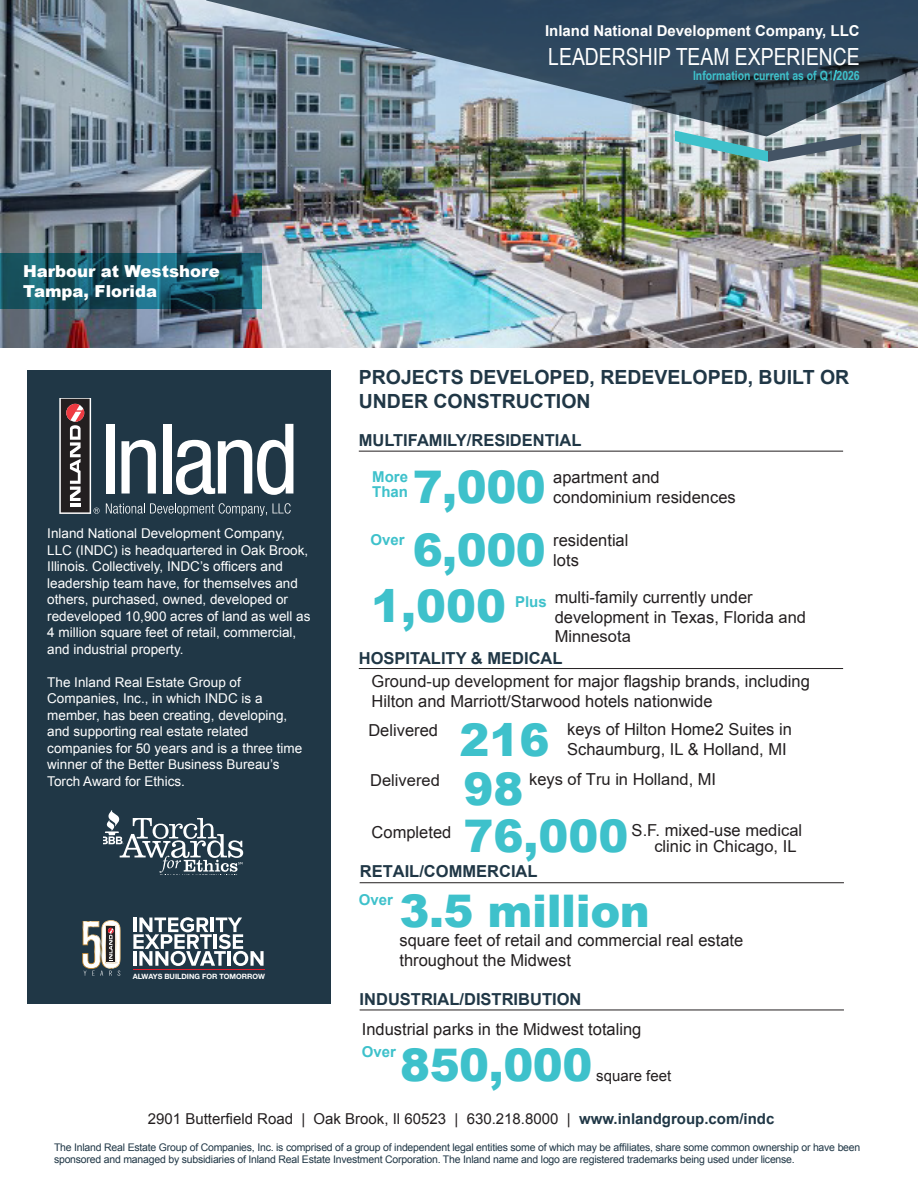
<style>
.page{position:relative;width:918px;height:1188px;background:#fff}
.page>*{position:absolute;margin:0;border:0;box-sizing:border-box;transform-origin:0 0}
.Body{font:900 45px "Arial";letter-spacing:-.01em;color:#3ec1cb}
.Title{font:23.7px "Arial Narrow";color:#fff}
.Body-2{font:700 19.5px/23.4px "Arial";color:#203746}
.Body-3{font:16.5px/19.8px "Arial";color:#231f20}
.Body-4{font:700 16.5px "Arial";color:#203746}
.Body_Text{font:900 16.5px "Arial";color:#fff}
.Body-5{font:15px "Arial";color:#231f20}
.Title-2{font:700 15px "Arial";color:#fff}
.Body-6{font:700 15px "Arial";color:#3ec1cb}
.Body_Text-2{font:700 15px "Arial";color:#3ec1cb}
.Body_Text-3{font:13.5px/16.5px "Arial";color:#fff}
.Title-3{font:700 12.75px "Arial Narrow";color:#3ec1cb}
.t1{font:10.5px/12.6px "Arial";letter-spacing:-.02em;color:#203746}
.t2{font:700 7.35px "Helvetica Neue LT Std";color:#fff}
.s1{font-weight:400}
.s2{font-weight:700;color:#203746}
</style>
<div class="page">
<img style="left:0;top:0;width:918px;height:348px">
<svg style="left:675px;top:137px;width:186px;height:25px;background:#82a4aa"></svg>
<svg style="left:206px;top:0;width:712px;height:137px;background:#5a6e7f"></svg>
<svg style="left:0;top:253px;width:262px;height:56px;background:#175364"></svg>
<div style="left:27px;top:370px;width:304px;height:634px;background:#203746"></div>
<svg style="left:59px;top:398px;width:41px;height:116px"></svg>
<div style="left:106px;top:424px;width:8px;height:70px;background:#fff"></div>
<svg style="left:121px;top:440px;width:35px;height:54px"></svg>
<div style="left:163px;top:424px;width:8px;height:70px;background:#fff"></div>
<svg style="left:176px;top:424px;width:117px;height:71px"></svg>
<svg style="left:106px;top:503px;width:161px;height:13px"></svg>
<svg style="left:273px;top:503px;width:18px;height:11px"></svg>
<svg style="left:103px;top:810px;width:140px;height:63px"></svg>
<hr style="left:359px;top:451px;width:484px;height:1px;background:#231f20">
<hr style="left:360px;top:882px;width:484px;height:1px;background:#231f20">
<hr style="left:360px;top:1010px;width:484px;height:1px;background:#231f20">
<hr style="left:359px;top:668px;width:484px;height:1px;background:#231f20">
<svg style="left:133px;top:917px;width:131px;height:49px"></svg>
<hr style="left:133px;top:969px;width:132px;height:1px;background:#eb1c2b">
<svg style="left:82px;top:920px;width:39px;height:56px"></svg>
<p class="Title-2" style="left:545px;top:21px;width:316px">Inland National Development Company, LLC</p>
<p class="Title" style="left:548px;top:39px;width:313px">LEADERSHIP TEAM EXPERIENCE</p>
<p class="Title-3" style="left:693px;top:66px;width:168px">Information current as of Q<span class="s1">1/</span>2026</p>
<p class="Body_Text" style="left:23px;top:260px;width:198px">Harbour at Westshore</p>
<p class="Body_Text" style="left:23px;top:279px;width:136px">Tampa, Florida</p>
<p class="Body_Text-3" style="left:47px;top:525px;width:265px">Inland National Development Company, LLC (INDC) is headquartered in Oak Brook, Illinois. Collectively, INDC’s officers and leadership team have, for themselves and others, purchased, owned, developed or redeveloped 10,900 acres of land as well as 4 million square feet of retail, commercial, and industrial property.</p>
<p class="Body_Text-3" style="left:47px;top:674px;width:257px">The Inland Real Estate Group of Companies, Inc., in which INDC is a member, has been creating, developing, and supporting real estate related companies for 50 years and is a three time winner of the Better Business Bureau’s Torch Award for Ethics.</p>
<p class="t2" style="left:133px;top:972px;width:134px">ALWAYS BUILDING FOR TOMORROW</p>
<p class="Body-2" style="left:359px;top:366px;width:492px">PROJECTS DEVELOPED, REDEVELOPED, BUILT OR<br>UNDER CONSTRUCTION</p>
<p class="Body-4" style="left:359px;top:430px;width:224px">MULTIFAMILY/RESIDENTIAL</p>
<p class="Body" style="left:413px;top:455px;width:135px">7,000</p>
<p class="Body-6" style="left:372px;top:467px;width:37px">More</p>
<p class="Body-6" style="left:372px;top:482px;width:37px">Than</p>
<p class="Body-3" style="left:553px;top:468px;width:108px">apartment and</p>
<p class="Body-3" style="left:553px;top:488px;width:184px">condominium residences</p>
<p class="Body-6" style="left:371px;top:530px;width:36px">Over</p>
<p class="Body" style="left:413px;top:517px;width:135px">6,000</p>
<p class="Body-3" style="left:553px;top:530px;width:77px">residential</p>
<p class="Body-3" style="left:553px;top:550px;width:27px">lots</p>
<p class="Body" style="left:371px;top:573px;width:137px">1,000</p>
<p class="Body-3" style="left:555px;top:587px;width:253px">multi-family currently under development in Texas, Florida and<br>Minnesota</p>
<p class="Body_Text-2" style="left:515px;top:592px;width:33px">Plus</p>
<p class="Body-4" style="left:359px;top:647px;width:205px">HOSPITALITY &amp; MEDICAL</p>
<p class="Body-3" style="left:372px;top:672px;width:440px">Ground-up development for major flagship brands, including</p>
<p class="Body-3" style="left:372px;top:692px;width:343px">Hilton and Marriott/Starwood hotels nationwide</p>
<p class="Body-3" style="left:567px;top:720px;width:226px">keys of Hilton Home2 Suites in<br>Schaumburg, IL &amp; Holland, MI</p>
<p class="Body-3" style="left:368px;top:720px;width:71px">Delivered</p>
<p class="Body" style="left:459px;top:707px;width:92px">216</p>
<p class="Body" style="left:464px;top:756px;width:62px">98</p>
<p class="Body-3" style="left:370px;top:770px;width:71px">Delivered</p>
<p class="Body-3" style="left:529px;top:770px;width:189px">keys of Tru in Holland, MI</p>
<p class="Body-3" style="left:372px;top:822px;width:81px">Completed</p>
<p class="Body" style="left:463px;top:803px;width:167px">76,000</p>
<p class="Body-3" style="left:632px;top:820px;width:172px">S.F. mixed-use medical</p>
<p class="Body-3" style="left:654px;top:836px;width:144px">clinic in Chicago, IL</p>
<p class="Body-4" style="left:360px;top:860px;width:179px">RETAIL/COMMERCIAL</p>
<p class="Body" style="left:399px;top:878px;width:252px">3.5 million</p>
<p class="Body-6" style="left:359px;top:890px;width:36px">Over</p>
<p class="Body-3" style="left:399px;top:931px;width:345px">square feet of retail and commercial real estate throughout the Midwest</p>
<p class="Body-4" style="left:360px;top:989px;width:223px">INDUSTRIAL/DISTRIBUTION</p>
<p class="Body-3" style="left:362px;top:1019px;width:281px">Industrial parks in the Midwest totaling</p>
<p class="Body-6" style="left:362px;top:1042px;width:36px">Over</p>
<p class="Body" style="left:400px;top:1032px;width:194px">850,000</p>
<p class="Body-5" style="left:596px;top:1066px;width:77px">square feet</p>
<p class="Body-5" style="left:148px;top:1108px;width:628px">2901 Butterfield Road | Oak Brook, Il 60523 | 630.218.8000 | <span class="s2">www.inlandgroup.com/indc</span></p>
<p class="t1" style="left:54px;top:1141px;width:808px">The Inland Real Estate Group of Companies, Inc. is comprised of a group of independent legal entities some of which may be affiliates, share some common ownership or have been sponsored and managed by subsidiaries of Inland Real Estate Investment Corporation. The Inland name and logo are registered trademarks being used under license.</p>
</div>
